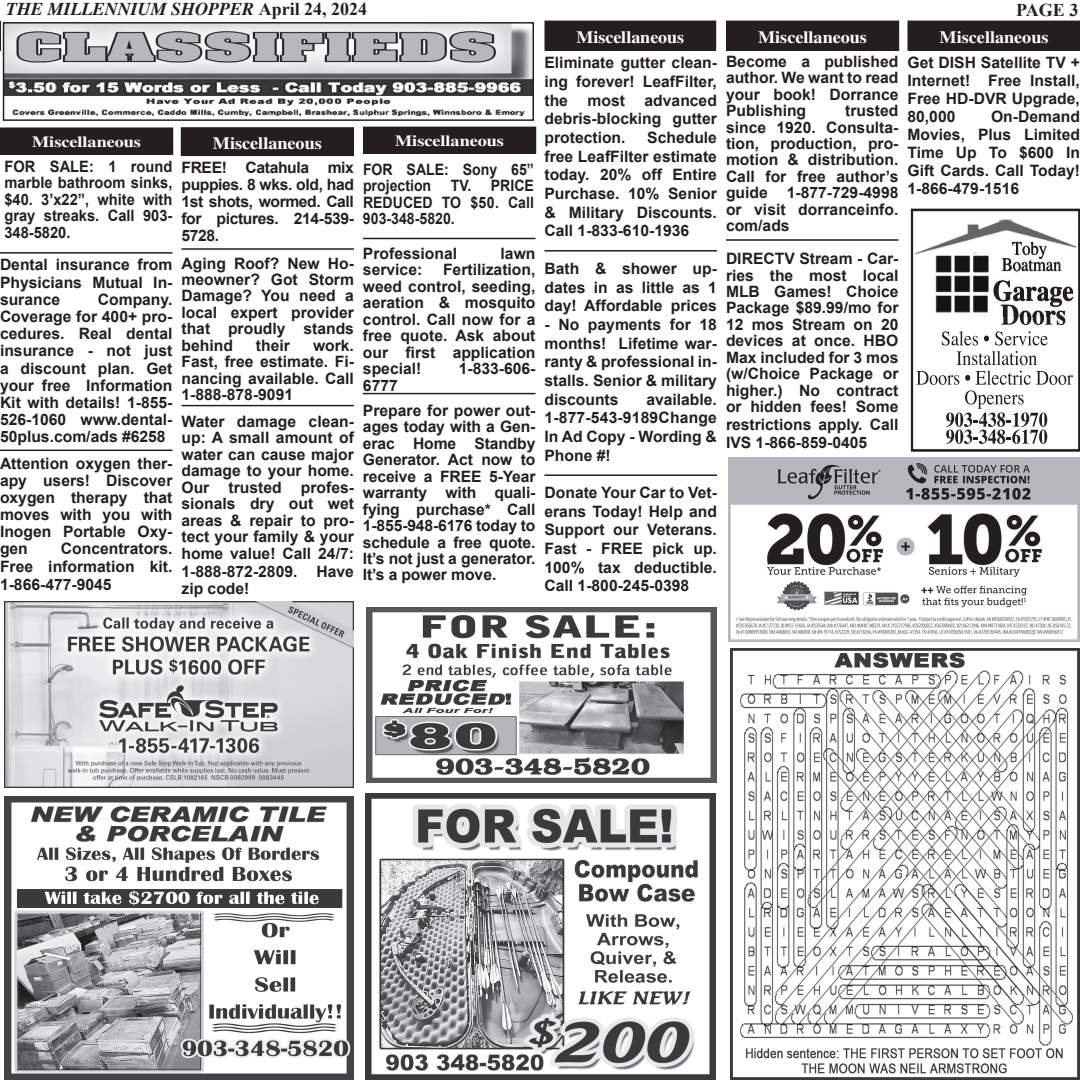
<style>
.page{position:relative;width:1080px;height:1080px;background:#fff}
.page>*{position:absolute;margin:0;border:0;box-sizing:border-box;transform-origin:0 0}
.t1{font:italic 700 18px "Times New Roman";color:#231f20}
.t2{font:700 18px "Times New Roman";color:#231f20}
.t3{font:700 17.4px "Times";color:#fff;scale:1.04 1}
.t4{font:700 17.4px "Times";color:#fff}
.t5{font:700 15.75px/16.5px "Arial";color:#231f20;text-align:justify}
.t6{font:700 15.75px/16.5px "Arial";color:#231f20;text-align:justify;scale:.93 1}
.t7{font:700 15.75px/16.5px "Arial";color:#231f20;text-align:justify;scale:.9 1}
.t8{font:700 15.6px "Times";color:#fff;scale:1.16 1}
.s1{font-style:normal}
</style>
<div class="page">
<img style="left:5px;top:24px;width:527px;height:92px">
<div style="left:3px;top:22px;width:531px;height:99px;border:1px solid #231f20"></div>
<div style="left:545px;top:21px;width:171px;height:29px;background:#231f20"></div>
<div style="left:544px;top:21px;width:172px;height:30px;border:1px solid #231f20"></div>
<div style="left:181px;top:128px;width:172px;height:28px;background:#231f20"></div>
<div style="left:181px;top:127px;width:173px;height:29px;border:1px solid #231f20"></div>
<div style="left:727px;top:21px;width:172px;height:29px;background:#231f20"></div>
<div style="left:726px;top:21px;width:173px;height:30px;border:1px solid #231f20"></div>
<div style="left:0;top:128px;width:173px;height:26px;background:#231f20"></div>
<div style="left:0;top:127px;width:173px;height:28px;border:1px solid #231f20"></div>
<img style="left:367px;top:608px;width:349px;height:175px">
<div style="left:363px;top:127px;width:173px;height:26px;background:#231f20"></div>
<div style="left:363px;top:127px;width:173px;height:27px;border:1px solid #231f20"></div>
<div style="left:908px;top:21px;width:172px;height:29px;background:#231f20"></div>
<div style="left:907px;top:21px;width:173px;height:30px;border:1px solid #231f20"></div>
<div style="left:911px;top:209px;width:169px;height:243px;border:2px solid #231f20"></div>
<img style="left:915px;top:218px;width:161px;height:98px">
<svg style="left:1002px;top:242px;width:59px;height:29px"></svg>
<svg style="left:994px;top:281px;width:79px;height:44px"></svg>
<svg style="left:942px;top:331px;width:106px;height:34px"></svg>
<svg style="left:916px;top:371px;width:157px;height:73px"></svg>
<img style="left:366px;top:793px;width:350px;height:287px">
<img style="left:5px;top:796px;width:349px;height:284px">
<svg style="left:0;top:21px;width:1px;height:30px"></svg>
<img style="left:4px;top:602px;width:350px;height:185px">
<hr style="left:363px;top:238px;width:173px;height:1px;background:#231f20">
<hr style="left:0;top:252px;width:172px;height:2px;background:#231f20">
<hr style="left:182px;top:248px;width:172px;height:2px;background:#231f20">
<img style="left:730px;top:648px;width:350px;height:432px">
<hr style="left:182px;top:405px;width:172px;height:1px;background:#231f20">
<hr style="left:363px;top:393px;width:173px;height:1px;background:#231f20">
<hr style="left:544px;top:250px;width:173px;height:2px;background:#231f20">
<hr style="left:544px;top:474px;width:173px;height:2px;background:#231f20">
<hr style="left:726px;top:239px;width:172px;height:2px;background:#231f20">
<hr style="left:0;top:450px;width:172px;height:1px;background:#231f20">
<img style="left:729px;top:458px;width:351px;height:184px">
<p class="t1" style="left:6px;top:-2px;width:363px">THE MILLENNIUM SHOPPER <span class="s1">April 24, 2024</span></p>
<p class="t2" style="left:1016px;top:-3px;width:64px">PAGE 3</p>
<p class="t8" style="left:32px;top:133px;width:95px">Miscellaneous</p>
<p class="t8" style="left:395px;top:132px;width:95px">Miscellaneous</p>
<p class="t3" style="left:213px;top:132px;width:106px">Miscellaneous</p>
<p class="t6" style="left:4px;top:159px;width:182px">FOR SALE: 1 round marble bathroom sinks, $40. 3’x22”, white with gray streaks. Call 903- 348-5820.</p>
<p class="t5" style="left:0;top:257px;width:174px;line-height:17.2px">Dental insurance from Physicians Mutual In&shy;surance</p>
<p class="t5" style="left:0;top:291px;width:174px;line-height:17.2px;text-indent:98px">Company.<br>Coverage for 400+ pro&shy;cedures. Real dental insurance - not just a discount plan. Get your free Information Kit with details! 1-855- 526-1060 www.dental-50plus.com/ads #6258</p>
<p class="t5" style="left:0;top:455px;width:174px;line-height:17.2px">Attention oxygen ther&shy;apy users! Discover oxygen therapy that moves with you with Inogen Portable Oxy&shy;gen</p>
<p class="t5" style="left:0;top:541px;width:174px;line-height:17.5px;text-indent:61px">Concentrators.<br>Free information kit.<br>1-866-477-9045</p>
<p class="t5" style="left:182px;top:159px;width:174px;line-height:17.1px">FREE! Catahula mix puppies. 8 wks. old, had 1st shots, wormed. Call for pictures. 214-539- 5728.</p>
<p class="t5" style="left:181px;top:255px;width:174px">Aging Roof? New Ho&shy;meowner? Got Storm Damage? You need a local expert provider that proudly stands behind</p>
<p class="t5" style="left:181px;top:337px;width:174px;text-indent:132px">work.<br>Fast, free estimate. Fi&shy;nancing available. Call 1-888-878-9091</p>
<p class="t5" style="left:181px;top:414px;width:174px">Water damage clean&shy;up: A small amount of water can cause major damage to your home.<br>Our trusted profes&shy;sionals dry out wet areas &amp; repair to pro&shy;tect your family &amp; your home value! Call 24/7:</p>
<p class="t5" style="left:181px;top:562px;width:174px;line-height:18px">1-888-872-2809. Have zip code!</p>
<p class="t5" style="left:256px;top:337px;width:36px">their</p>
<p class="t7" style="left:363px;top:162px;width:192px">FOR SALE: Sony 65” projection TV. PRICE REDUCED TO $50. Call 903-348-5820.</p>
<p class="t5" style="left:363px;top:246px;width:96px">Professional</p>
<p class="t5" style="left:501px;top:246px;width:36px">lawn</p>
<p class="t5" style="left:363px;top:262px;width:61px">service:</p>
<p class="t5" style="left:363px;top:262px;width:174px;text-indent:80px">Fertilization, weed control, seeding, aeration &amp; mosquito control. Call now for a free quote. Ask about our first application special!</p>
<p class="t5" style="left:459px;top:361px;width:78px">1-833-606-</p>
<p class="t5" style="left:363px;top:373px;width:174px;line-height:25.3px">6777<br>Prepare for power out-</p>
<p class="t5" style="left:363px;top:419px;width:174px">ages today with a Gen&shy;erac Home Standby Generator. Act now to receive a FREE 5-Year warranty with quali&shy;fying purchase* Call 1-855-948-6176 today to schedule a free quote.<br>It’s not just a generator.<br>It’s a power move.</p>
<p class="t4" style="left:576px;top:26px;width:109px">Miscellaneous</p>
<p class="t5" style="left:544px;top:54px;width:174px;line-height:18.6px">Eliminate gutter clean&shy;ing forever! LeafFilter, the most advanced debris-blocking gutter protection.</p>
<p class="t5" style="left:544px;top:129px;width:174px;line-height:18.6px;text-indent:103px">Schedule free LeafFilter estimate today. 20% off Entire Purchase. 10% Senior &amp; Military Discounts.<br>Call 1-833-610-1936</p>
<p class="t5" style="left:544px;top:259px;width:174px;line-height:18.6px">Bath &amp; shower up&shy;dates in as little as 1 day! Affordable prices</p>
<p class="t5" style="left:544px;top:315px;width:174px;line-height:18.6px">- No payments for 18 months! Lifetime war&shy;ranty &amp; professional in&shy;stalls. Senior &amp; military discounts</p>
<p class="t5" style="left:544px;top:390px;width:174px;line-height:18.6px;text-indent:102px">available.<br>1-877-543-9189Change In Ad Copy - Wording &amp; Phone #!</p>
<p class="t5" style="left:544px;top:484px;width:174px;line-height:18.6px">Donate Your Car to Vet&shy;erans Today! Help and Support our Veterans.<br>Fast - FREE pick up.<br>100% tax deductible.<br>Call 1-800-245-0398</p>
<p class="t3" style="left:758px;top:26px;width:106px">Miscellaneous</p>
<p class="t5" style="left:726px;top:53px;width:174px">Become a published author. We want to read your book! Dorrance Publishing</p>
<p class="t5" style="left:726px;top:103px;width:174px;text-indent:119px">trusted since 1920. Consulta&shy;tion, production, pro&shy;motion &amp; distribution.<br>Call for free author’s guide 1-877-729-4998 or visit dorranceinfo. com/ads</p>
<p class="t5" style="left:726px;top:251px;width:174px">DIRECTV Stream - Car&shy;ries the most local MLB Games! Choice Package $89.99/mo for 12 mos Stream on 20 devices at once. HBO Max included for 3 mos (w/Choice Package or higher.) No contract or hidden fees! Some</p>
<p class="t5" style="left:726px;top:416px;width:174px;line-height:18px">restrictions apply. Call<br>IVS 1-866-859-0405</p>
<p class="t3" style="left:940px;top:26px;width:106px">Miscellaneous</p>
<p class="t5" style="left:908px;top:54px;width:174px;line-height:18px">Get DISH Satellite TV + Internet! Free Install, Free HD-DVR Upgrade, 80,000</p>
<p class="t5" style="left:908px;top:108px;width:174px;line-height:18px;text-indent:84px">On-Demand Movies, Plus Limited Time Up To $600 In Gift Cards. Call Today!<br>1-866-479-1516</p>
</div>
